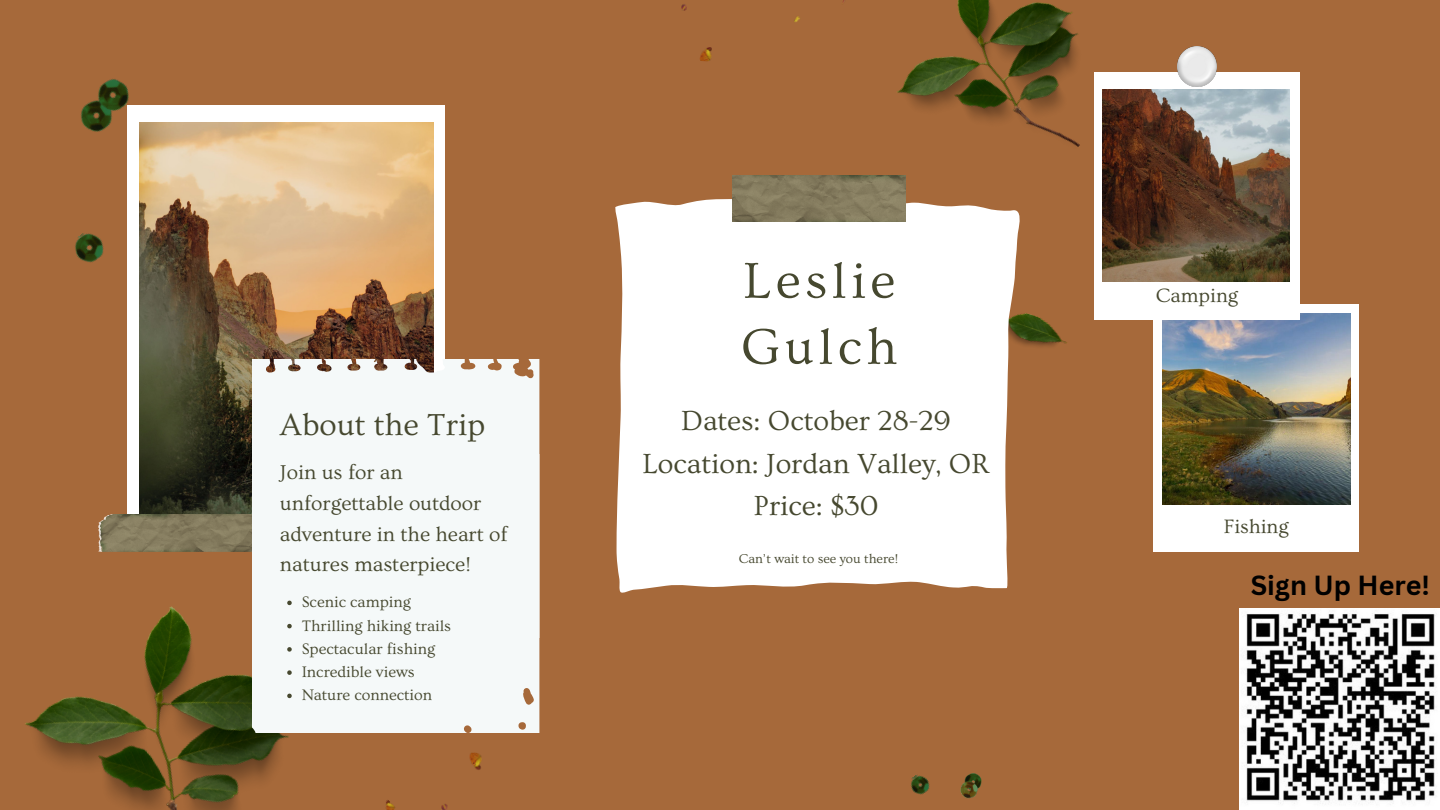
<style>
.page{position:relative;width:1440px;height:810px;background:#a6693a}
.page>*{position:absolute;margin:0;border:0;box-sizing:border-box;transform-origin:0 0}
.t1{font:52.5px/66.1px "Ovo";letter-spacing:.08em;color:#46482f}
.t2{font:31.9px "Ovo";color:#46482f}
.t3{font:29px "Ovo";color:#46482f}
.t4{font:700 26.9px "Canva Sans";color:#000}
.t5{font:21px/30.8px "Ovo";color:#46482f}
.t6{font:20.3px "Ovo";color:#46482f}
.t7{font:16px "Ovo";color:#46482f}
.t8{font:13.4px "Ovo";color:#46482f}
</style>
<div class="page">
<div style="left:128px;top:105px;width:317px;height:439px;background:#fff"></div>
<div style="left:1154px;top:304px;width:205px;height:248px;background:#fff"></div>
<img style="left:1163px;top:313px;width:187px;height:192px">
<div style="left:1094px;top:72px;width:206px;height:248px;background:#fff"></div>
<img style="left:681px;top:0;width:163px;height:62px">
<img style="left:80px;top:79px;width:49px;height:70px">
<img style="left:75px;top:218px;width:53px;height:70px">
<img style="left:139px;top:122px;width:294px;height:393px">
<img style="left:1102px;top:90px;width:188px;height:191px">
<img style="left:960px;top:773px;width:22px;height:26px">
<img style="left:911px;top:774px;width:19px;height:21px">
<img style="left:98px;top:515px;width:155px;height:37px">
<img style="left:1177px;top:47px;width:40px;height:40px">
<img style="left:897px;top:0;width:246px;height:213px">
<img style="left:25px;top:578px;width:264px;height:232px">
<img style="left:1023px;top:313px;width:44px;height:34px">
<div style="left:253px;top:637px;width:286px;height:96px;background:#f5f9f9"></div>
<hr style="left:502px;top:455px;width:2px;height:263px;background:#f5f9f9">
<hr style="left:484px;top:455px;width:3px;height:263px;background:#f5f9f9">
<hr style="left:467px;top:455px;width:2px;height:263px;background:#f5f9f9">
<hr style="left:449px;top:455px;width:3px;height:263px;background:#f5f9f9">
<hr style="left:432px;top:455px;width:2px;height:263px;background:#f5f9f9">
<hr style="left:414px;top:455px;width:2px;height:263px;background:#f5f9f9">
<hr style="left:396px;top:455px;width:3px;height:263px;background:#f5f9f9">
<hr style="left:379px;top:455px;width:2px;height:263px;background:#f5f9f9">
<hr style="left:361px;top:455px;width:3px;height:263px;background:#f5f9f9">
<hr style="left:344px;top:455px;width:2px;height:263px;background:#f5f9f9">
<hr style="left:326px;top:455px;width:2px;height:263px;background:#f5f9f9">
<hr style="left:308px;top:455px;width:3px;height:263px;background:#f5f9f9">
<hr style="left:291px;top:455px;width:2px;height:262px;background:#f5f9f9">
<hr style="left:273px;top:455px;width:2px;height:262px;background:#f5f9f9">
<hr style="left:255px;top:455px;width:3px;height:262px;background:#f5f9f9">
<div style="left:253px;top:359px;width:286px;height:278px;background:#f5f9f9"></div>
<hr style="left:502px;top:387px;width:2px;height:250px;background:#f5f9f9">
<hr style="left:484px;top:387px;width:3px;height:250px;background:#f5f9f9">
<hr style="left:467px;top:387px;width:2px;height:250px;background:#f5f9f9">
<hr style="left:449px;top:387px;width:3px;height:250px;background:#f5f9f9">
<hr style="left:432px;top:387px;width:2px;height:250px;background:#f5f9f9">
<hr style="left:414px;top:387px;width:2px;height:250px;background:#f5f9f9">
<hr style="left:396px;top:387px;width:3px;height:250px;background:#f5f9f9">
<hr style="left:379px;top:387px;width:2px;height:250px;background:#f5f9f9">
<hr style="left:361px;top:387px;width:3px;height:250px;background:#f5f9f9">
<hr style="left:344px;top:386px;width:2px;height:251px;background:#f5f9f9">
<hr style="left:326px;top:386px;width:2px;height:251px;background:#f5f9f9">
<hr style="left:308px;top:386px;width:3px;height:251px;background:#f5f9f9">
<hr style="left:291px;top:386px;width:2px;height:251px;background:#f5f9f9">
<hr style="left:273px;top:386px;width:2px;height:251px;background:#f5f9f9">
<hr style="left:255px;top:386px;width:3px;height:251px;background:#f5f9f9">
<img style="left:441px;top:752px;width:41px;height:58px">
<img style="left:386px;top:800px;width:9px;height:10px">
<svg style="left:287px;top:601px;width:5px;height:4px"></svg>
<svg style="left:287px;top:624px;width:5px;height:4px"></svg>
<svg style="left:287px;top:647px;width:5px;height:5px"></svg>
<svg style="left:287px;top:670px;width:5px;height:5px"></svg>
<svg style="left:287px;top:694px;width:5px;height:4px"></svg>
<svg style="left:615px;top:196px;width:408px;height:397px;background:#f8f3f0"></svg>
<img style="left:733px;top:175px;width:172px;height:47px">
<img style="left:1240px;top:609px;width:200px;height:201px">
<p class="t2" style="left:280px;top:408px;width:207px">About the Trip</p>
<p class="t5" style="left:280px;top:457px;width:229px">Join us for an unforgettable outdoor adventure in the heart of natures masterpiece!</p>
<p class="t7" style="left:302px;top:594px;width:111px">Scenic camping</p>
<p class="t7" style="left:302px;top:617px;width:151px">Thrilling hiking trails</p>
<p class="t7" style="left:302px;top:640px;width:135px">Spectacular fishing</p>
<p class="t7" style="left:302px;top:663px;width:114px">Incredible views</p>
<p class="t7" style="left:302px;top:687px;width:132px">Nature connection</p>
<p class="t1" style="left:741px;top:249px;width:158px">Leslie<br>Gulch</p>
<p class="t3" style="left:681px;top:405px;width:271px">Dates: October 28-29</p>
<p class="t3" style="left:642px;top:448px;width:349px">Location: Jordan Valley, OR</p>
<p class="t3" style="left:754px;top:490px;width:126px">Price: $30</p>
<p class="t8" style="left:739px;top:552px;width:161px">Can’t wait to see you there!</p>
<p class="t6" style="left:1156px;top:284px;width:84px">Camping</p>
<p class="t6" style="left:1224px;top:515px;width:67px">Fishing</p>
<p class="t4" style="left:1251px;top:567px;width:181px">Sign Up Here!</p>
</div>
